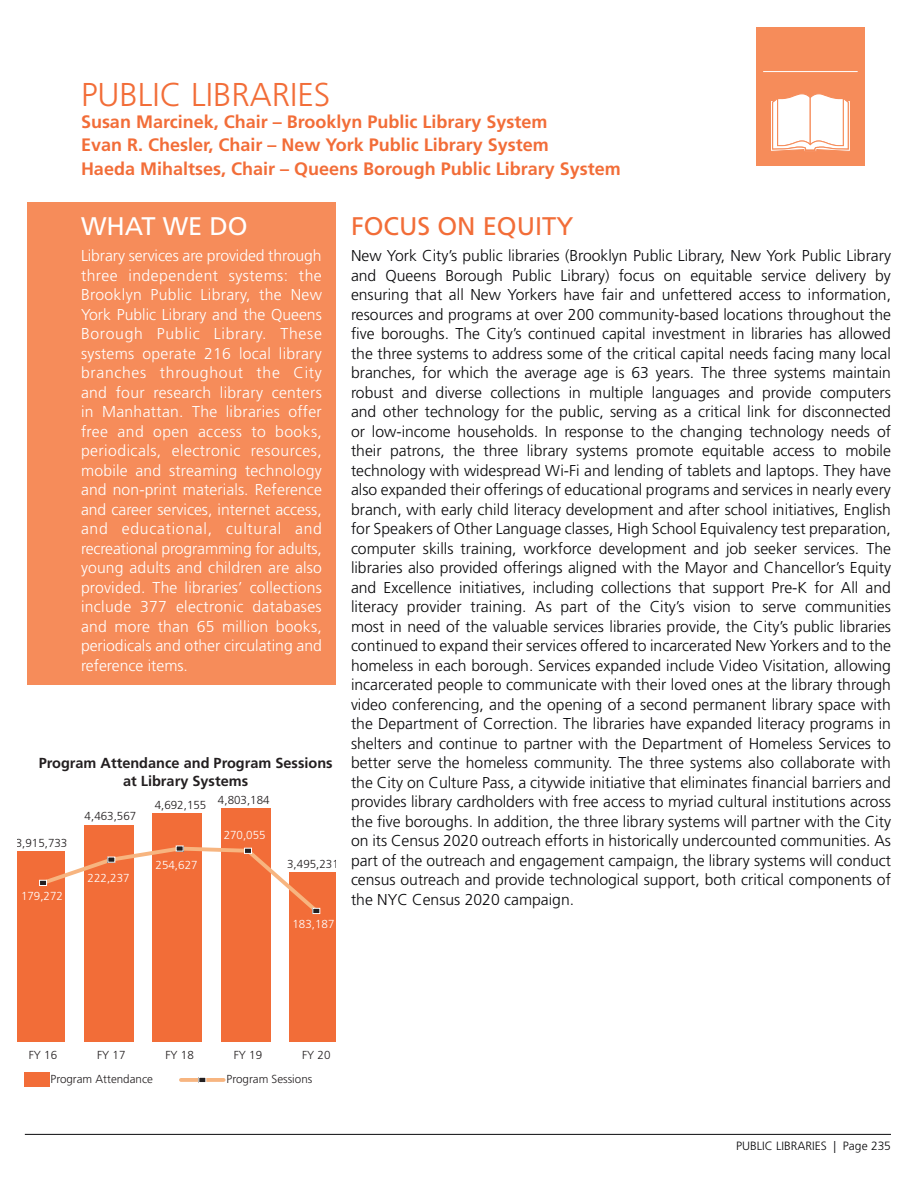
<style>
.page{position:relative;width:918px;height:1188px;background:#fff}
.page>*{position:absolute;margin:0;border:0;box-sizing:border-box;transform-origin:0 0}
.t1{font:300 33px "Frutiger LT Std";color:#f26d38}
.Headings{font:25.5px "Frutiger LT Std";color:#f26d38}
.Heading__What_We_Do{font:25.5px "Frutiger LT Std";color:#fff}
.t2{font:700 18px/23.2px "Frutiger LT Std";color:#f26d38}
.Paragraph_Text{font:300 15.75px/19.5px "Frutiger LT Std";color:#09090b;text-align:justify}
.Paragraph_Text__What{font:300 15.75px/19.5px "Frutiger LT Std";color:#fff;text-align:justify}
.t3{font:700 14.55px/18.6px "Frutiger LT Std";color:#231f20;text-align:center}
.t4{font:300 12px "Frutiger LT Std";color:#09090b}
.t5{font:300 11.55px "Frutiger LT Std";color:#231f20}
.t6{font:300 11.55px "Frutiger LT Std";color:#fff}
</style>
<div class="page">
<hr style="left:25px;top:1134px;width:866px;height:1px;background:#09090b">
<div style="left:756px;top:27px;width:108px;height:139px;background:#f68c5a"></div>
<svg style="left:771px;top:94px;width:79px;height:57px;background:#fde9df"></svg>
<hr style="left:763px;top:71px;width:95px;height:1px;background:#fff">
<div style="left:27px;top:202px;width:309px;height:483px;background:#f68c5a"></div>
<div style="left:24px;top:1072px;width:25px;height:14px;background:#f26d38"></div>
<div style="left:17px;top:851px;width:48px;height:191px;background:#f26d38"></div>
<div style="left:84px;top:825px;width:49px;height:217px;background:#f26d38"></div>
<div style="left:153px;top:813px;width:49px;height:229px;background:#f26d38"></div>
<div style="left:221px;top:808px;width:49px;height:234px;background:#f26d38"></div>
<div style="left:289px;top:872px;width:47px;height:170px;background:#f26d38"></div>
<svg style="left:181px;top:1078px;width:43px;height:4px"></svg>
<div style="left:199px;top:1077px;width:7px;height:6px;background:#231f20"></div>
<div style="left:198px;top:1077px;width:8px;height:6px;border:1px solid #fff"></div>
<svg style="left:39px;top:844px;width:282px;height:72px"></svg>
<div style="left:244px;top:848px;width:8px;height:5px;background:#231f20"></div>
<div style="left:244px;top:848px;width:8px;height:6px;border:1px solid #fff"></div>
<div style="left:313px;top:908px;width:7px;height:6px;background:#231f20"></div>
<div style="left:312px;top:908px;width:8px;height:6px;border:1px solid #fff"></div>
<h1 class="t1" style="left:81px;top:76px;width:251px">PUBLIC LIBRARIES</h1>
<p class="t2" style="left:81px;top:110px;width:541px">Susan Marcinek, Chair – Brooklyn Public Library System<br>Evan R. Chesler, Chair – New York Public Library System<br>Haeda Mihaltses, Chair – Queens Borough Public Library System</p>
<p class="Heading__What_We_Do" style="left:81px;top:211px;width:168px">WHAT WE DO</p>
<p class="Paragraph_Text__What" style="left:81px;top:246px;width:243px">Library services are provided through three independent systems: the Brooklyn Public Library, the New York Public Library and the Queens Borough Public Library. These systems operate 216 local library branches throughout the City and four research library centers in Manhattan. The libraries offer free and open access to books, periodicals, electronic resources, mobile and streaming technology and non-print materials. Reference and career services, internet access, and educational, cultural and recreational programming for adults, young adults and children are also provided. The libraries’ collections include 377 electronic databases and more than 65 million books, periodicals and other circulating and reference items.</p>
<p class="t3" style="left:39px;top:754px;width:296px">Program Attendance and Program Sessions at Library Systems</p>
<p class="t5" style="left:155px;top:799px;width:53px">4,692,155</p>
<p class="t5" style="left:16px;top:837px;width:53px">3,915,733</p>
<p class="t5" style="left:218px;top:793px;width:53px">4,803,184</p>
<p class="t5" style="left:85px;top:810px;width:53px">4,463,567</p>
<p class="t6" style="left:224px;top:829px;width:43px">270,055</p>
<p class="t6" style="left:21px;top:890px;width:43px">179,272</p>
<p class="t6" style="left:88px;top:871px;width:43px">222,237</p>
<p class="t6" style="left:156px;top:858px;width:43px">254,627</p>
<p class="t5" style="left:287px;top:857px;width:53px">3,495,231</p>
<p class="t6" style="left:292px;top:918px;width:43px">183,187</p>
<p class="Headings" style="left:351px;top:211px;width:224px">FOCUS ON EQUITY</p>
<p class="Paragraph_Text" style="left:351px;top:246px;width:542px">New York City’s public libraries (Brooklyn Public Library, New York Public Library and Queens Borough Public Library) focus on equitable service delivery by ensuring that all New Yorkers have fair and unfettered access to information, resources and programs at over 200 community-based locations throughout the five boroughs. The City’s continued capital investment in libraries has allowed the three systems to address some of the critical capital needs facing many local branches, for which the average age is 63 years. The three systems maintain robust and diverse collections in multiple languages and provide computers and other technology for the public, serving as a critical link for disconnected or low-income households. In response to the changing technology needs of their patrons, the three library systems promote equitable access to mobile technology with widespread Wi-Fi and lending of tablets and laptops. They have also expanded their offerings of educational programs and services in nearly every branch, with early child literacy development and after school initiatives, English for Speakers of Other Language classes, High School Equivalency test preparation, computer skills training, workforce development and job seeker services. The libraries also provided offerings aligned with the Mayor and Chancellor’s Equity and Excellence initiatives, including collections that support Pre-K for All and literacy provider training. As part of the City’s vision to serve communities most in need of the valuable services libraries provide, the City’s public libraries continued to expand their services offered to incarcerated New Yorkers and to the homeless in each borough. Services expanded include Video Visitation, allowing incarcerated people to communicate with their loved ones at the library through video conferencing, and the opening of a second permanent library space with the Department of Correction. The libraries have expanded literacy programs in shelters and continue to partner with the Department of Homeless Services to better serve the homeless community. The three systems also collaborate with the City on Culture Pass, a citywide initiative that eliminates financial barriers and provides library cardholders with free access to myriad cultural institutions across the five boroughs. In addition, the three library systems will partner with the City on its Census 2020 outreach efforts in historically undercounted communities. As part of the outreach and engagement campaign, the library systems will conduct census outreach and provide technological support, both critical components of the NYC Census 2020 campaign.</p>
<p class="t5" style="left:29px;top:1049px;width:30px">FY 16</p>
<p class="t5" style="left:97px;top:1049px;width:30px">FY 17</p>
<p class="t5" style="left:165px;top:1049px;width:30px">FY 18</p>
<p class="t5" style="left:234px;top:1049px;width:30px">FY 19</p>
<p class="t5" style="left:302px;top:1049px;width:30px">FY 20</p>
<p class="t5" style="left:51px;top:1073px;width:104px">Program Attendance</p>
<p class="t5" style="left:227px;top:1072px;width:87px">Program Sessions</p>
<p class="t4" style="left:736px;top:1139px;width:156px">PUBLIC LIBRARIES | Page 235</p>
</div>
